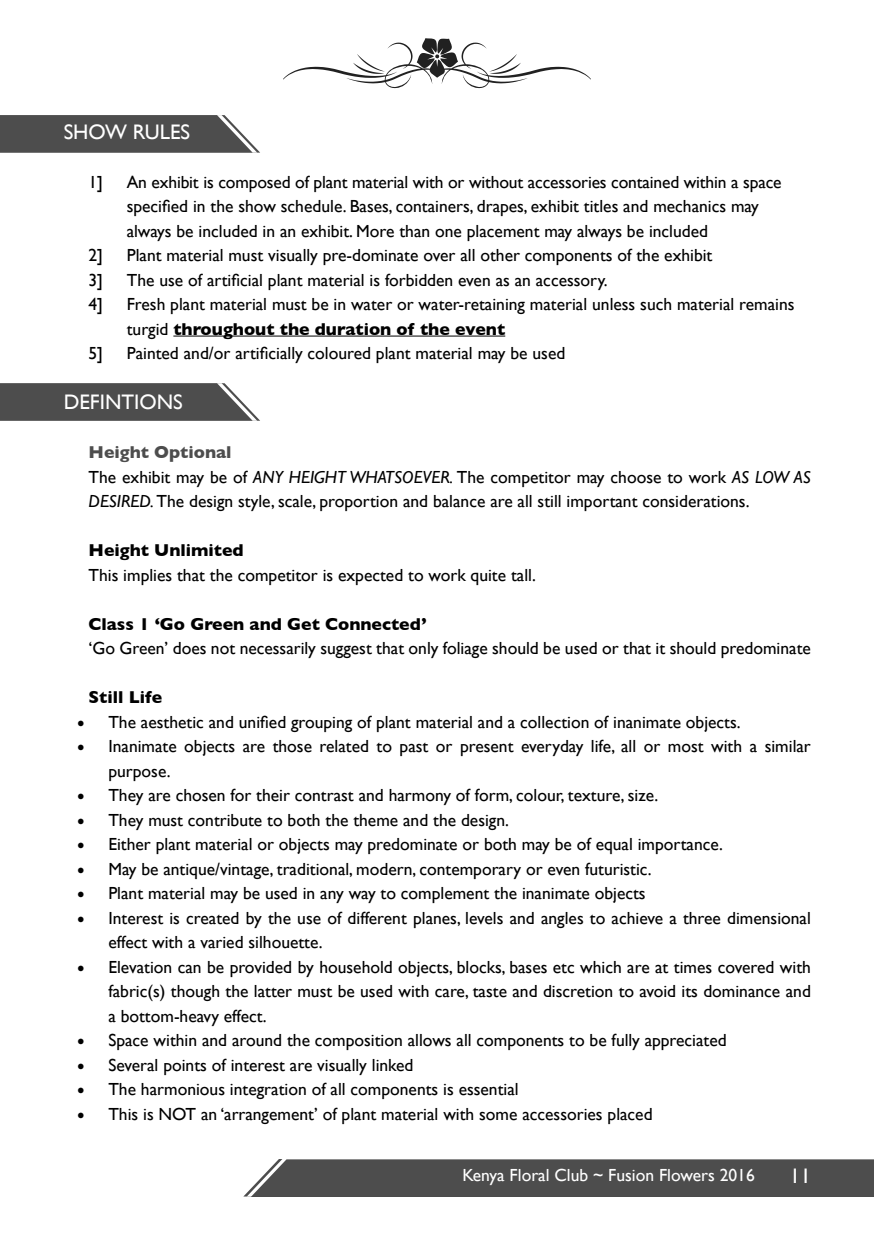
<style>
.page{position:relative;width:874px;height:1241px;background:#fff}
.page>*{position:absolute;margin:0;border:0;box-sizing:border-box;transform-origin:0 0}
.t1{font:21px "Gill Sans";color:#fff}
.t2{font:17.5px/24.5px "Gill Sans";color:#000}
.t3{font:700 17.5px "Gill Sans";color:#000}
.t4{font:17.5px "Gill Sans";color:#fff}
.s1{font-weight:700}
.s2{font-weight:700;color:#4d4d4d}
.s3{font-style:italic}
.s4{font-family:"Minion Pro";font-size:21px}
</style>
<div class="page">
<div style="left:244px;top:1159px;width:629px;height:37px;background:#4d4d4d"></div>
<svg style="left:283px;top:38px;width:307px;height:51px"></svg>
<svg style="left:0;top:383px;width:260px;height:37px;background:#5c5c5c"></svg>
<svg style="left:0;top:115px;width:260px;height:38px;background:#5d5d5d"></svg>
<hr style="left:173px;top:335px;width:332px;height:1px;background:#000">
<p class="t1" style="left:64px;top:119px;width:128px">SHOW RULES</p>
<p class="t2" style="left:88px;top:169px;width:16px">1]</p>
<p class="t2" style="left:127px;top:169px;width:656px">An exhibit is composed of plant material with or without accessories contained within a space specified in the show schedule. Bases, containers, drapes, exhibit titles and mechanics may always be included in an exhibit. More than one placement may always be included</p>
<p class="t2" style="left:88px;top:243px;width:16px">2]</p>
<p class="t2" style="left:127px;top:243px;width:587px">Plant material must visually pre-dominate over all other components of the exhibit</p>
<p class="t2" style="left:88px;top:267px;width:16px">3]</p>
<p class="t2" style="left:127px;top:267px;width:482px">The use of artificial plant material is forbidden even as an accessory.</p>
<p class="t2" style="left:88px;top:292px;width:16px">4]</p>
<p class="t2" style="left:127px;top:292px;width:669px">Fresh plant material must be in water or water-retaining material unless such material remains turgid <span class="s1">throughout the duration of the event</span></p>
<p class="t2" style="left:88px;top:341px;width:16px">5]</p>
<p class="t2" style="left:127px;top:341px;width:440px">Painted and/or artificially coloured plant material may be used</p>
<p class="t1" style="left:64px;top:389px;width:120px">DEFINTIONS</p>
<p class="t2" style="left:88px;top:439px;width:723px"><span class="s2">Height Optional<br></span>The exhibit may be of <span class="s3">ANY HEIGHT WHATSOEVER.</span> The competitor may choose to work <span class="s3">AS LOW AS<br>DESIRED.</span> The design style, scale, proportion and balance are all still important considerations.</p>
<p class="t3" style="left:88px;top:536px;width:157px">Height Unlimited</p>
<p class="t2" style="left:88px;top:562px;width:448px">This implies that the competitor is expected to work quite tall.</p>
<p class="t3" style="left:88px;top:609px;width:339px">Class 1 ‘Go Green and Get Connected’</p>
<p class="t2" style="left:88px;top:635px;width:723px">‘Go Green’ does not necessarily suggest that only foliage should be used or that it should predominate</p>
<p class="t3" style="left:88px;top:683px;width:75px">Still Life</p>
<p class="t2" style="left:77px;top:709px;width:665px"><span class="s4">•</span> The aesthetic and unified grouping of plant material and a collection of inanimate objects.</p>
<p class="t2" style="left:108px;top:733px;width:703px;text-indent:-32px"><span class="s4">•</span> Inanimate objects are those related to past or present everyday life, all or most with a similar purpose.</p>
<p class="t2" style="left:77px;top:782px;width:582px"><span class="s4">•</span> They are chosen for their contrast and harmony of form, colour, texture, size.</p>
<p class="t2" style="left:77px;top:807px;width:433px"><span class="s4">•</span> They must contribute to both the theme and the design.</p>
<p class="t2" style="left:77px;top:831px;width:647px"><span class="s4">•</span> Either plant material or objects may predominate or both may be of equal importance.</p>
<p class="t2" style="left:77px;top:856px;width:576px"><span class="s4">•</span> May be antique/vintage, traditional, modern, contemporary or even futuristic.</p>
<p class="t2" style="left:77px;top:880px;width:570px"><span class="s4">•</span> Plant material may be used in any way to complement the inanimate objects</p>
<p class="t2" style="left:108px;top:905px;width:703px;text-indent:-32px"><span class="s4">•</span> Interest is created by the use of different planes, levels and angles to achieve a three dimensional effect with a varied silhouette.</p>
<p class="t2" style="left:108px;top:954px;width:703px;text-align:justify;text-indent:-32px"><span class="s4">•</span> Elevation can be provided by household objects, blocks, bases etc which are at times covered with fabric(s) though the latter must be used with care, taste and discretion to avoid its dominance and a bottom-heavy effect.</p>
<p class="t2" style="left:77px;top:1027px;width:651px"><span class="s4">•</span> Space within and around the composition allows all components to be fully appreciated</p>
<p class="t2" style="left:77px;top:1052px;width:338px"><span class="s4">•</span> Several points of interest are visually linked</p>
<p class="t2" style="left:77px;top:1076px;width:443px"><span class="s4">•</span> The harmonious integration of all components is essential</p>
<p class="t2" style="left:77px;top:1101px;width:577px"><span class="s4">•</span> This is NOT an ‘arrangement’ of plant material with some accessories placed</p>
<p class="t4" style="left:462px;top:1164px;width:294px">Kenya Floral Club ~ Fusion Flowers 2016</p>
<p class="t1" style="left:789px;top:1162px;width:22px">11</p>
</div>
